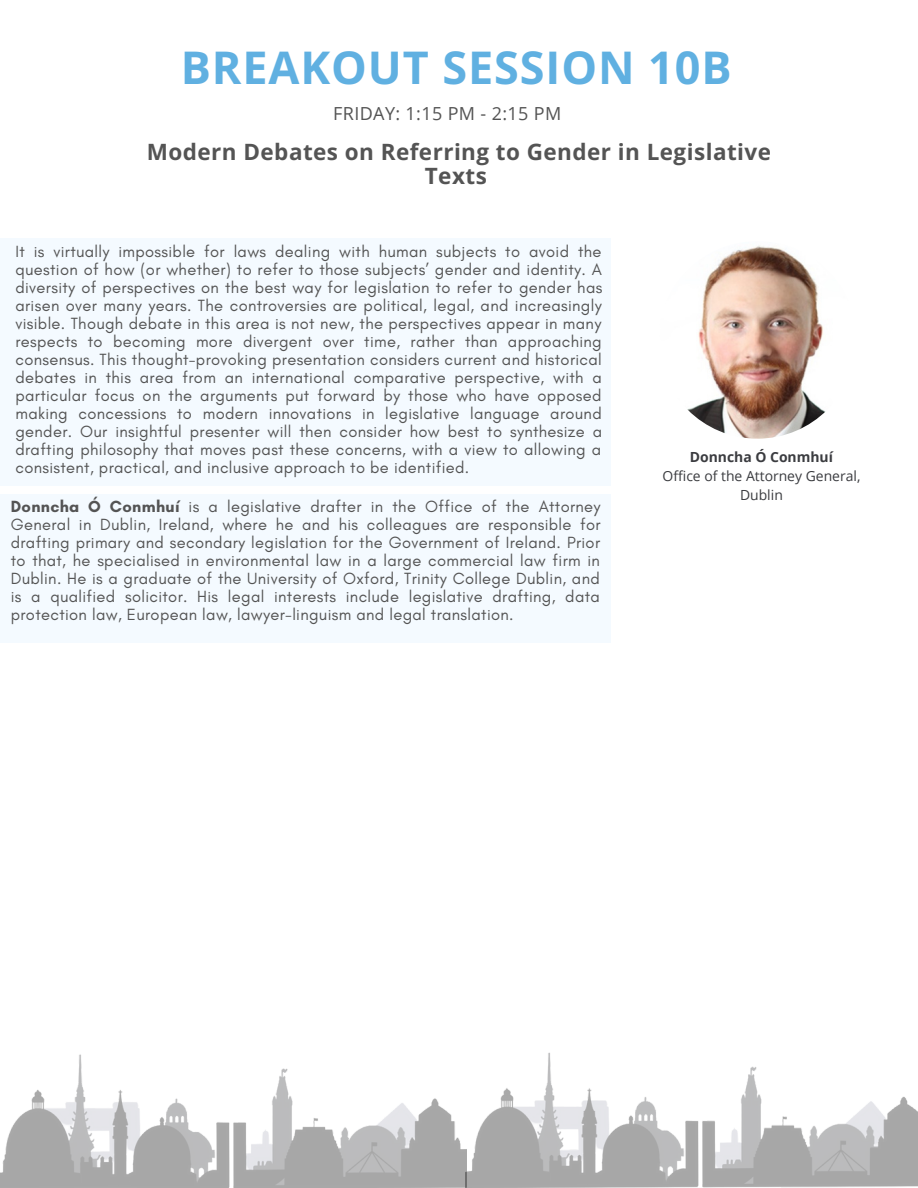
<style>
.page{position:relative;width:918px;height:1188px;background:#fff}
.page>*{position:absolute;margin:0;border:0;box-sizing:border-box;transform-origin:0 0}
.t1{font:700 45px "Open Sans";letter-spacing:.02em;color:#60b0e1}
.t2{font:700 22.5px/24.8px "Open Sans";letter-spacing:.02em;color:#545454;text-align:center}
.t3{font:18px "Open Sans";letter-spacing:.02em;color:#545454}
.t4{font:16.5px/18px "Glacial Indifference";letter-spacing:.02em;color:#545454;text-align:justify}
.t5{font:13.95px/19.2px "Open Sans";color:#3b3c40;text-align:center}
.t6{font:700 13.95px "Open Sans";color:#3b3c40}
.s1{font-weight:700}
</style>
<div class="page">
<div style="left:0;top:238px;width:611px;height:248px;background:#f4faff"></div>
<img style="left:659px;top:241px;width:197px;height:198px;border-radius:50%">
<div style="left:0;top:495px;width:611px;height:148px;background:#f4faff"></div>
<img style="left:0;top:1052px;width:918px;height:136px">
<h1 class="t1" style="left:181px;top:36px;width:552px">BREAKOUT SESSION 10B</h1>
<p class="t3" style="left:333px;top:100px;width:230px">FRIDAY: 1:15 PM - 2:15 PM</p>
<h2 class="t2" style="left:147px;top:139px;width:626px">Modern Debates on Referring to Gender in Legislative<br>Texts</h2>
<p class="t4" style="left:15px;top:242px;width:588px">It is virtually impossible for laws dealing with human subjects to avoid the question of how (or whether) to refer to those subjects’ gender and identity. A diversity of perspectives on the best way for legislation to refer to gender has arisen over many years. The controversies are political, legal, and increasingly visible. Though debate in this area is not new, the perspectives appear in many respects to becoming more divergent over time, rather than approaching consensus. This thought-provoking presentation considers current and historical debates in this area from an international comparative perspective, with a particular focus on the arguments put forward by those who have opposed making concessions to modern innovations in legislative language around gender. Our insightful presenter will then consider how best to synthesize a drafting philosophy that moves past these concerns, with a view to allowing a consistent, practical, and inclusive approach to be identified.</p>
<p class="t4" style="left:11px;top:498px;width:591px"><span class="s1">Donncha Ó Conmhuí</span> is a legislative drafter in the Office of the Attorney General in Dublin, Ireland, where he and his colleagues are responsible for drafting primary and secondary legislation for the Government of Ireland. Prior to that, he specialised in environmental law in a large commercial law firm in Dublin. He is a graduate of the University of Oxford, Trinity College Dublin, and is a qualified solicitor. His legal interests include legislative drafting, data protection law, European law, lawyer-linguism and legal translation.</p>
<p class="t6" style="left:690px;top:447px;width:145px">Donncha Ó Conmhuí</p>
<p class="t5" style="left:663px;top:466px;width:199px">Office of the Attorney General,<br>Dublin</p>
</div>
